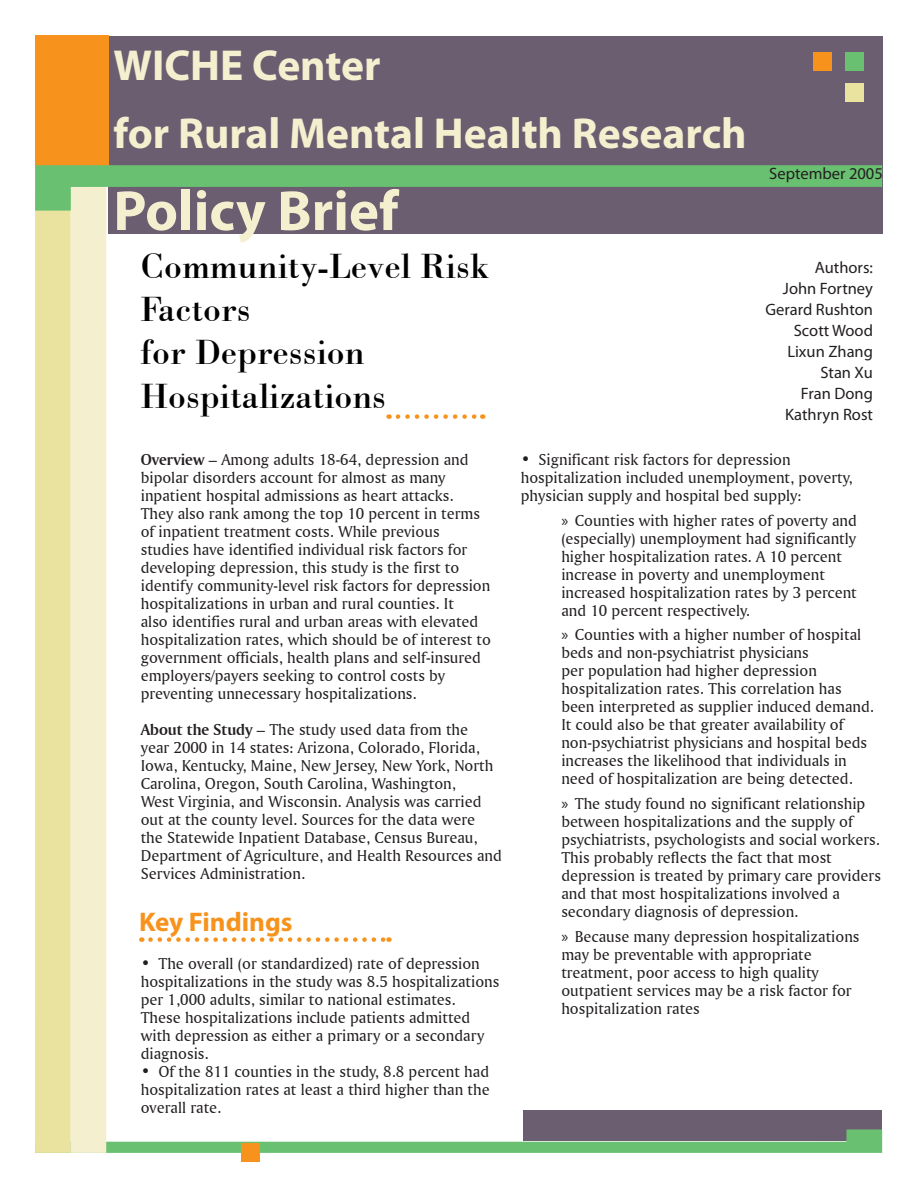
<style>
.page{position:relative;width:918px;height:1188px;background:#fff}
.page>*{position:absolute;margin:0;border:0;box-sizing:border-box;transform-origin:0 0}
.t1{font:700 57px "Myriad Pro";color:#f4f0cf}
.t2{font:700 43.5px/68.4px "Myriad Pro";color:#f4f0cf}
.Headline{font:36px/43.2px "Bodoni BT";color:#000}
.Headline-2{font:700 27px "Myriad Pro";color:#f7931d}
.Body{font:16.5px/18px "Amerigo BT Roman A";color:#231f20}
.Body-2{font:16.5px/21px "Myriad Pro";color:#231f20;text-align:right}
.s1{font-family:"Amerigo BT Bold A"}
.s2{font-family:"Myriad Pro"}
</style>
<div class="page">
<div style="left:109px;top:37px;width:774px;height:197px;background:#6b5e71"></div>
<div style="left:523px;top:1111px;width:359px;height:30px;background:#6b5e71"></div>
<div style="left:35px;top:35px;width:74px;height:130px;background:#f7931d"></div>
<svg style="left:106px;top:1129px;width:776px;height:24px"></svg>
<div style="left:35px;top:189px;width:36px;height:964px;background:#eae29f"></div>
<div style="left:71px;top:184px;width:35px;height:969px;background:#f4f0cf"></div>
<div style="left:242px;top:1144px;width:18px;height:18px;background:#f7931d"></div>
<svg style="left:35px;top:165px;width:847px;height:46px"></svg>
<div style="left:845px;top:52px;width:18px;height:18px;background:#69c071"></div>
<div style="left:845px;top:84px;width:18px;height:18px;background:#eae29f"></div>
<div style="left:813px;top:52px;width:19px;height:18px;background:#f7931d"></div>
<svg style="left:398px;top:414px;width:85px;height:5px"></svg>
<svg style="left:150px;top:937px;width:239px;height:5px"></svg>
<p class="t2" style="left:113px;top:29px;width:635px">WICHE Center<br>for Rural Mental Health Research</p>
<p class="Body-2" style="left:769px;top:163px;width:115px">September 2005</p>
<p class="t1" style="left:113px;top:174px;width:287px">Policy Brief</p>
<p class="Headline" style="left:140px;top:244px;width:351px">Community-Level Risk<br>Factors<br>for Depression<br>Hospitalizations</p>
<p class="Body" style="left:141px;top:450px;width:352px"><span class="s1">Overview</span> – Among adults 18-64, depression and bipolar disorders account for almost as many inpatient hospital admissions as heart attacks.<br>They also rank among the top 10 percent in terms of inpatient treatment costs. While previous studies have identified individual risk factors for developing depression, this study is the first to identify community-level risk factors for depression hospitalizations in urban and rural counties. It<br>also identifies rural and urban areas with elevated hospitalization rates, which should be of interest to government officials, health plans and self-insured employers/payers seeking to control costs by preventing unnecessary hospitalizations.</p>
<p class="Body" style="left:141px;top:720px;width:363px"><span class="s1">About the Study</span> – The study used data from the<br>year 2000 in 14 states: Arizona, Colorado, Florida, Iowa, Kentucky, Maine, New Jersey, New York, North Carolina, Oregon, South Carolina, Washington,<br>West Virginia, and Wisconsin. Analysis was carried out at the county level. Sources for the data were<br>the Statewide Inpatient Database, Census Bureau, Department of Agriculture, and Health Resources and Services Administration.</p>
<p class="Headline-2" style="left:139px;top:904px;width:155px">Key Findings</p>
<p class="Body" style="left:141px;top:954px;width:360px">• The overall (or standardized) rate of depression hospitalizations in the study was 8.5 hospitalizations per 1,000 adults, similar to national estimates.<br>These hospitalizations include patients admitted with depression as either a primary or a secondary diagnosis.</p>
<p class="Body" style="left:141px;top:1062px;width:350px;text-align:justify">• Of the 811 counties in the study, 8.8 percent had hospitalization rates at least a third higher than the overall rate.</p>
<p class="Body-2" style="left:766px;top:256px;width:109px">Authors:<br>John Fortney<br>Gerard Rushton<br>Scott Wood<br>Lixun Zhang<br>Stan Xu<br>Fran Dong<br>Kathryn Rost</p>
<p class="Body" style="left:521px;top:450px;width:333px">• Significant risk factors for depression hospitalization included unemployment, poverty, physician supply and hospital bed supply:</p>
<p class="Body" style="left:561px;top:511px;width:297px"><span class="s2">x</span> Counties with higher rates of poverty and (especially) unemployment had significantly higher hospitalization rates. A 10 percent increase in poverty and unemployment increased hospitalization rates by 3 percent and 10 percent respectively.</p>
<p class="Body" style="left:561px;top:626px;width:314px"><span class="s2">x</span> Counties with a higher number of hospital beds and non-psychiatrist physicians<br>per population had higher depression hospitalization rates. This correlation has been interpreted as supplier induced demand.<br>It could also be that greater availability of non-psychiatrist physicians and hospital beds increases the likelihood that individuals in need of hospitalization are being detected.</p>
<p class="Body" style="left:561px;top:794px;width:321px"><span class="s2">x</span> The study found no significant relationship between hospitalizations and the supply of psychiatrists, psychologists and social workers.<br>This probably reflects the fact that most depression is treated by primary care providers and that most hospitalizations involved a secondary diagnosis of depression.</p>
<p class="Body" style="left:561px;top:927px;width:300px"><span class="s2">x</span> Because many depression hospitalizations may be preventable with appropriate treatment, poor access to high quality outpatient services may be a risk factor for hospitalization rates</p>
</div>
